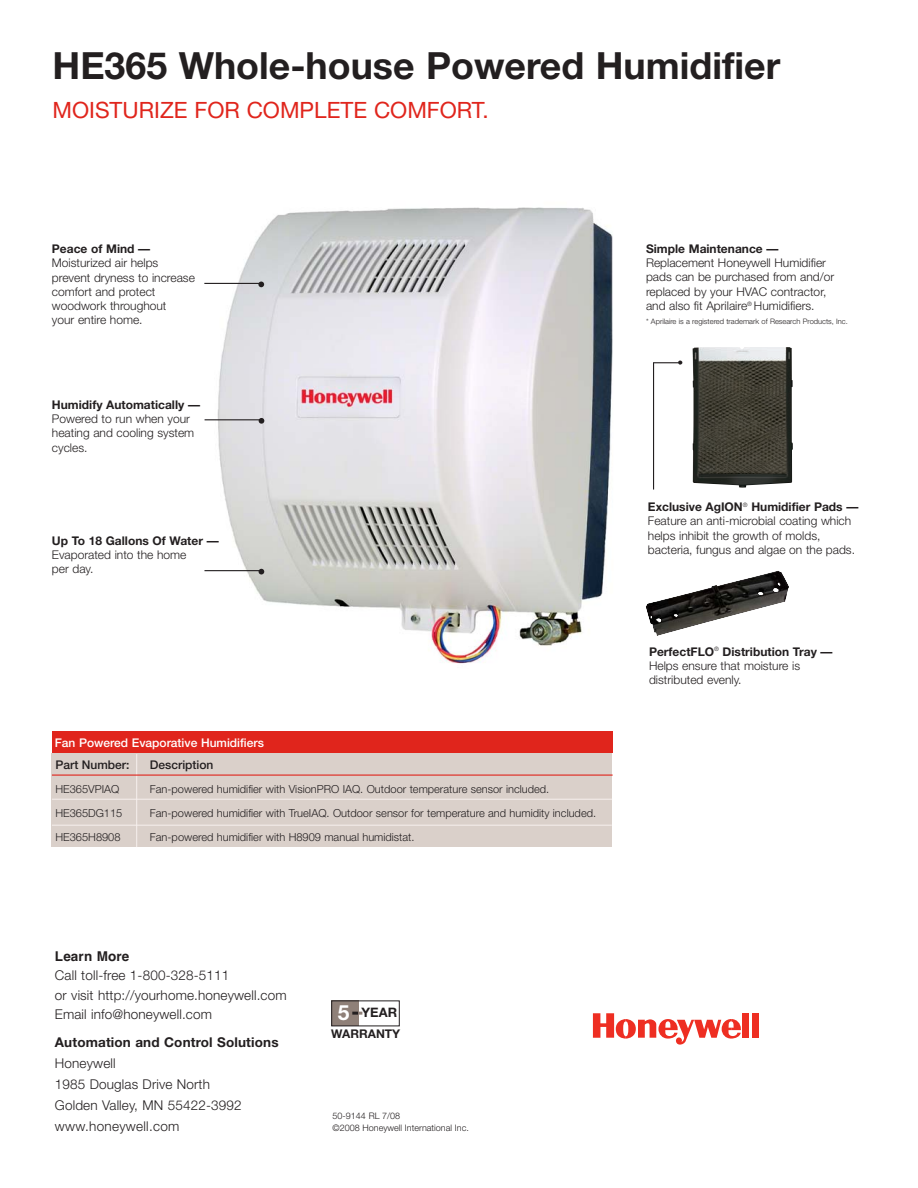
<style>
.page{position:relative;width:918px;height:1188px;background:#fff}
.page>*{position:absolute;margin:0;border:0;box-sizing:border-box;transform-origin:0 0}
.t1{font:700 37.5px "Helvetica Neue";color:#231f20}
.t2{font:22.5px "Helvetica Neue";color:#e0251c}
.t3{font:700 21px "Helvetica Neue";color:#fff}
.t4{font:300 13.5px/21px "Helvetica Neue";letter-spacing:.01em;color:#231f20}
.t5{font:700 13.5px "Helvetica Neue";letter-spacing:.01em;color:#231f20}
.t6{font:700 13.5px "Helvetica";letter-spacing:.01em;color:#231f20}
.t7{font:700 13.05px "Helvetica Neue";color:#231f20}
.t8{font:300 12px/14.2px "Helvetica Neue";color:#231f20}
.t9{font:700 12px "Helvetica Neue";color:#231f20}
.t10{font:500 12px "Helvetica Neue";color:#fff}
.t11{font:500 12px "Helvetica Neue";color:#231f20}
.t12{font:300 11.1px "Helvetica Neue";color:#231f20}
.t13{font:300 9px/12px "Helvetica Neue";color:#231f20}
.t14{font:300 7.5px "Helvetica Neue";color:#231f20}
.s1{font-weight:700}
</style>
<div class="page">
<img style="left:204px;top:207px;width:409px;height:457px">
<div style="left:743px;top:1013px;width:6px;height:25px;background:#ee2e22"></div>
<div style="left:752px;top:1013px;width:7px;height:25px;background:#ee2e22"></div>
<svg style="left:593px;top:1013px;width:148px;height:32px"></svg>
<div style="left:331px;top:1001px;width:27px;height:25px;background:#8f8078"></div>
<svg style="left:352px;top:1012px;width:10px;height:3px"></svg>
<div style="left:331px;top:1001px;width:69px;height:25px;border:1px solid #231f20"></div>
<img style="left:692px;top:347px;width:101px;height:141px">
<img style="left:646px;top:584px;width:79px;height:22px">
<svg style="left:258px;top:282px;width:6px;height:5px"></svg>
<hr style="left:204px;top:283px;width:56px;height:1px;background:#231f20">
<svg style="left:259px;top:418px;width:5px;height:6px"></svg>
<hr style="left:205px;top:419px;width:55px;height:1px;background:#231f20">
<hr style="left:653px;top:363px;width:1px;height:127px;background:#231f20">
<svg style="left:653px;top:361px;width:29px;height:4px"></svg>
<div style="left:52px;top:753px;width:560px;height:94px;background:#dad0ca"></div>
<hr style="left:52px;top:799px;width:560px;height:1px;background:#f7f0ee">
<hr style="left:136px;top:754px;width:1px;height:93px;background:#f7f0ee">
<hr style="left:52px;top:775px;width:561px;height:1px;background:#e0251c">
<svg style="left:259px;top:569px;width:5px;height:6px"></svg>
<hr style="left:204px;top:570px;width:56px;height:1px;background:#231f20">
<div style="left:52px;top:731px;width:560px;height:22px;background:#e0251c"></div>
<hr style="left:52px;top:825px;width:560px;height:1px;background:#f7f0ee">
<h1 class="t1" style="left:53px;top:53px;width:729px">HE365 Whole-house Powered Humidifier</h1>
<h2 class="t2" style="left:53px;top:102px;width:438px">MOISTURIZE FOR COMPLETE COMFORT.</h2>
<p class="t9" style="left:52px;top:244px;width:100px">Peace of Mind —</p>
<p class="t8" style="left:52px;top:257px;width:145px">Moisturized air helps prevent dryness to increase comfort and protect woodwork throughout<br>your entire home.</p>
<p class="t9" style="left:52px;top:400px;width:150px">Humidify Automatically —</p>
<p class="t8" style="left:52px;top:413px;width:144px">Powered to run when your heating and cooling system cycles.</p>
<p class="t9" style="left:52px;top:536px;width:168px">Up To 18 Gallons Of Water —</p>
<p class="t8" style="left:52px;top:548px;width:136px">Evaporated into the home per day.</p>
<p class="t10" style="left:55px;top:738px;width:211px">Fan Powered Evaporative Humidifiers</p>
<p class="t11" style="left:55px;top:760px;width:76px">Part Number:</p>
<p class="t11" style="left:150px;top:760px;width:65px">Description</p>
<p class="t12" style="left:55px;top:785px;width:65px">HE365VPIAQ</p>
<p class="t12" style="left:150px;top:785px;width:401px">Fan-powered humidifier with VisionPRO IAQ. Outdoor temperature sensor included.</p>
<p class="t12" style="left:55px;top:809px;width:69px">HE365DG115</p>
<p class="t12" style="left:150px;top:809px;width:448px">Fan-powered humidifier with TrueIAQ. Outdoor sensor for temperature and humidity included.</p>
<p class="t12" style="left:55px;top:833px;width:67px">HE365H8908</p>
<p class="t12" style="left:150px;top:833px;width:266px">Fan-powered humidifier with H8909 manual humidistat.</p>
<p class="t6" style="left:55px;top:948px;width:76px">Learn More</p>
<p class="t4" style="left:55px;top:967px;width:233px;line-height:19.5px">Call toll-free 1-800-328-5111<br>or visit http://yourhome.honeywell.com<br>Email info@honeywell.com</p>
<p class="t5" style="left:55px;top:1037px;width:225px">Automation and Control Solutions</p>
<p class="t4" style="left:55px;top:1054px;width:188px">Honeywell<br>1985 Douglas Drive North<br>Golden Valley, MN 55422-3992 www.honeywell.com</p>
<h3 class="t3" style="left:338px;top:1005px;width:13px">5</h3>
<p class="t7" style="left:362px;top:1008px;width:37px">YEAR</p>
<p class="t9" style="left:331px;top:1029px;width:71px">WARRANTY</p>
<p class="t13" style="left:333px;top:1111px;width:138px">50-9144 RL 7/08<br>©2008 Honeywell International Inc.</p>
<p class="t9" style="left:646px;top:244px;width:134px">Simple Maintenance —</p>
<p class="t8" style="left:646px;top:257px;width:190px">Replacement Honeywell Humidifier pads can be purchased from and/or replaced by your HVAC contractor, and also fit Aprilaire<sup>®</sup> Humidifiers.</p>
<p class="t14" style="left:646px;top:319px;width:203px">* Aprilaire is a registered trademark of Research Products, Inc.</p>
<p class="t8" style="left:648px;top:501px;width:212px"><span class="s1">Exclusive AgION</span><sup>®</sup> <span class="s1">Humidifier Pads — </span>Feature an anti-microbial coating which helps inhibit the growth of molds, bacteria, fungus and algae on the pads.</p>
<p class="t8" style="left:649px;top:645px;width:185px"><span class="s1">PerfectFLO</span><sup>®</sup> <span class="s1">Distribution Tray —<br></span>Helps ensure that moisture is distributed evenly.</p>
</div>
